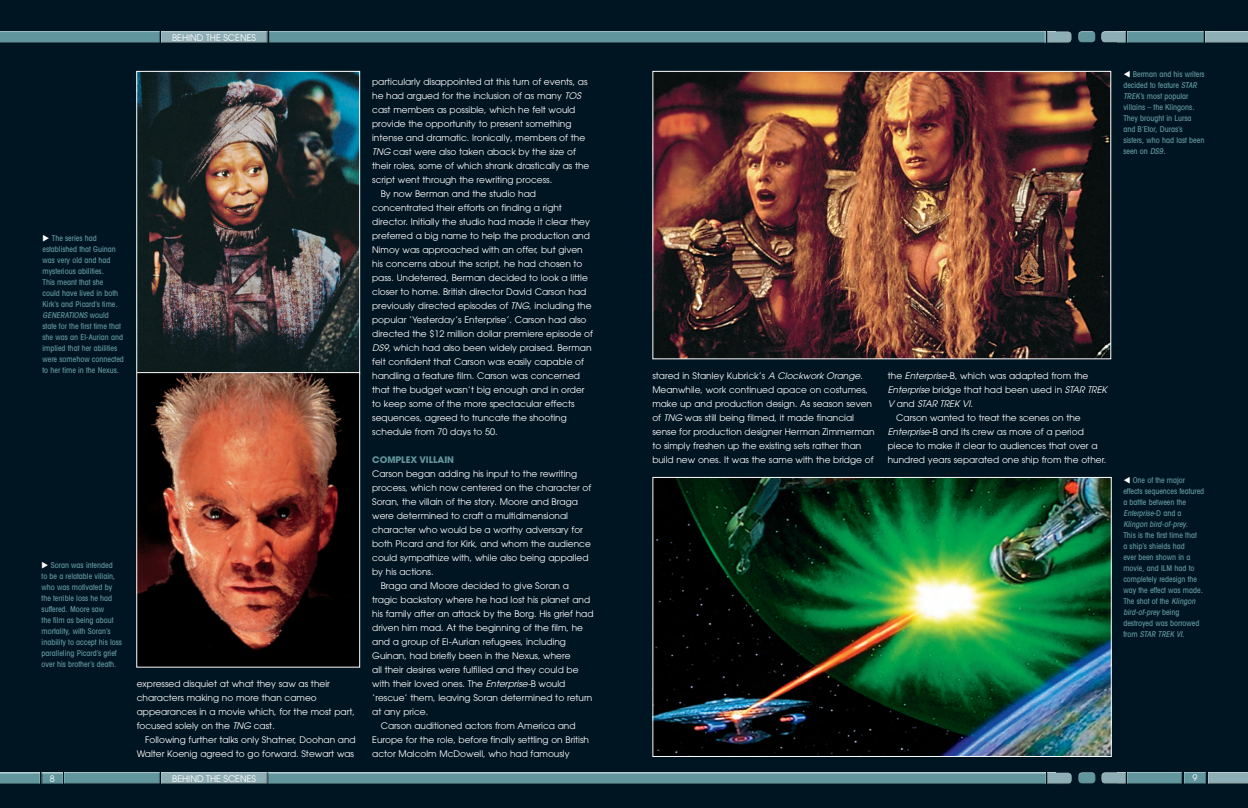
<style>
.page{position:relative;width:1248px;height:808px;background:#fff}
.page>*{position:absolute;margin:0;border:0;box-sizing:border-box;transform-origin:0 0}
.Main_Body_text_Drop{font:9px/14px "Avant Garde";color:#fff}
.t1{font:700 9px "Avant Garde";color:#61969e}
.t2{font:500 condensed 8px/11px "Avant Garde LT";color:#61969e}
.s1{color:#fff}
.s2{font-style:italic}
.s3{font-family:"Avant Garde LT";font-style:italic}
</style>
<div class="page">
<div style="left:0;top:0;width:1247px;height:808px;background:#001522"></div>
<div style="left:160px;top:31px;width:108px;height:12px;background:#8eaeb5"></div>
<div style="left:160px;top:772px;width:108px;height:12px;background:#8eaeb5"></div>
<div style="left:0;top:31px;width:160px;height:12px;background:#61969e"></div>
<div style="left:63px;top:772px;width:97px;height:12px;background:#61969e"></div>
<div style="left:40px;top:772px;width:23px;height:12px;background:#231f20;opacity:.75"></div>
<div style="left:0;top:772px;width:40px;height:12px;background:#231f20;opacity:.75"></div>
<div style="left:1099px;top:30px;width:27px;height:13px;background:#231f20;opacity:.75"></div>
<div style="left:1099px;top:772px;width:27px;height:12px;background:#231f20;opacity:.75"></div>
<div style="left:1045px;top:31px;width:27px;height:12px;background:#231f20;opacity:.75"></div>
<div style="left:1046px;top:772px;width:26px;height:12px;background:#8eaeb5"></div>
<div style="left:1126px;top:31px;width:78px;height:12px;background:#61969e"></div>
<div style="left:1126px;top:772px;width:56px;height:12px;background:#61969e"></div>
<div style="left:1183px;top:772px;width:23px;height:12px;background:#61969e"></div>
<div style="left:269px;top:31px;width:776px;height:12px;background:#61969e"></div>
<div style="left:268px;top:772px;width:777px;height:12px;background:#231f20;opacity:.75"></div>
<div style="left:1203px;top:31px;width:44px;height:12px;background:#8eaeb5"></div>
<div style="left:1207px;top:772px;width:40px;height:12px;background:#8eaeb5"></div>
<div style="left:1077px;top:30px;width:19px;height:11px;background:#fff;opacity:.75"></div>
<div style="left:1077px;top:32px;width:20px;height:11px;background:#231f20;opacity:.75"></div>
<div style="left:1077px;top:771px;width:19px;height:11px;background:#fff;opacity:.75"></div>
<div style="left:1077px;top:773px;width:20px;height:11px;background:#231f20;opacity:.75"></div>
<img style="left:138px;top:73px;width:220px;height:593px">
<div style="left:136px;top:71px;width:224px;height:302px;border:1px solid #fff"></div>
<img style="left:654px;top:73px;width:455px;height:284px">
<div style="left:652px;top:71px;width:459px;height:288px;border:1px solid #fff"></div>
<img style="left:654px;top:479px;width:455px;height:276px">
<div style="left:652px;top:477px;width:459px;height:280px;border:1px solid #fff"></div>
<div style="left:136px;top:372px;width:224px;height:296px;border:1px solid #fff"></div>
<p class="Main_Body_text_Drop" style="left:172px;top:30px;width:85px">BEHIND THE SCENES</p>
<p class="t2" style="left:43px;top:233px;width:83px"><span class="s1">◆</span> The series had established that Guinan was very old and had mysterious abilities.<br>This meant that she<br>could have lived in both<br>Kirk’s and Picard’s time.<br><span class="s2">GENERATIONS</span> w o u l d state for the first time that she was an El-Aurian and implied that her abilities were somehow connected to her time in the Nexus.</p>
<p class="t2" style="left:42px;top:559px;width:82px"><span class="s1">◆</span> Soran was intended<br>to be a relatable villain, who was motivated by the terrible loss he had suffered. Moore saw<br>the film as being about mortality, with Soran’s inability to accept his loss paralleling Picard’s grief over his brother’s death.</p>
<p class="Main_Body_text_Drop" style="left:137px;top:677px;width:220px">expressed disquiet at what they saw as their characters making no more than cameo appearances in a movie which, for the most part, focused solely on the <span class="s3">TNG</span> cast.</p>
<p class="Main_Body_text_Drop" style="left:137px;top:733px;width:220px;text-align:right">Following further talks only Shatner, Doohan and<br>Walter Koenig agreed to go forward. Stewart was</p>
<p class="Main_Body_text_Drop" style="left:50px;top:771px;width:6px">8</p>
<p class="Main_Body_text_Drop" style="left:172px;top:771px;width:85px">BEHIND THE SCENES</p>
<p class="Main_Body_text_Drop" style="left:372px;top:75px;width:219px">particularly disappointed at this turn of events, as he had argued for the inclusion of as many <span class="s3">TOS </span>cast members as possible, which he felt would provide the opportunity to present something intense and dramatic. Ironically, members of the <span class="s3">TNG</span> cast were also taken aback by the size of their roles, some of which shrank drastically as the script went through the rewriting process.</p>
<p class="Main_Body_text_Drop" style="left:372px;top:187px;width:222px;text-indent:9px">By now Berman and the studio had concentrated their efforts on finding a right director. Initially the studio had made it clear they preferred a big name to help the production and Nimoy was approached with an offer, but given his concerns about the script, he had chosen to pass. Undeterred, Berman decided to look a little closer to home. British director David Carson had previously directed episodes of <span class="s3">TNG,</span> including the popular ‘Yesterday’s Enterprise’. Carson had also directed the $12 million dollar premiere episode of <span class="s3">DS9,</span> which had also been widely praised. Berman felt confident that Carson was easily capable of handling a feature film. Carson was concerned that the budget wasn’t big enough and in order to keep some of the more spectacular effects sequences, agreed to truncate the shooting schedule from 70 days to 50.</p>
<p class="t1" style="left:372px;top:454px;width:83px">COMPLEX VILLAIN</p>
<p class="Main_Body_text_Drop" style="left:372px;top:467px;width:221px">Carson began adding his input to the rewriting process, which now centered on the character of Soran, the villain of the story. Moore and Braga were determined to craft a multidimensional character who would be a worthy adversary for both Picard and for Kirk, and whom the audience could sympathize with, while also being appalled by his actions.</p>
<p class="Main_Body_text_Drop" style="left:372px;top:579px;width:223px;text-indent:9px">Braga and Moore decided to give Soran a tragic backstory where he had lost his planet and his family after an attack by the Borg. His grief had driven him mad. At the beginning of the film, he and a group of El-Aurian refugees, including Guinan, had briefly been in the Nexus, where<br>all their desires were fulfilled and they could be with their loved ones. The <span class="s3">Enterprise-</span>B would ‘rescue’ them, leaving Soran determined to return at any price.</p>
<p class="Main_Body_text_Drop" style="left:372px;top:719px;width:218px;text-indent:9px">Carson auditioned actors from America and<br>Europe for the role, before finally settling on British actor Malcolm McDowell, who had famously</p>
<p class="t2" style="left:1123px;top:69px;width:83px"><span class="s1">▼</span> Berman and his writers decided to feature <span class="s2">STAR<br>TREK’</span>s most popular villains – the Klingons.<br>They brought in Lursa and B’Etor, Duras’s sisters, who had last been seen on <span class="s2">DS9.</span></p>
<p class="Main_Body_text_Drop" style="left:652px;top:369px;width:224px">stared in Stanley Kubrick’s <span class="s3">A Clockwork Orange</span>.<br>Meanwhile, work continued apace on costumes, make up and production design. As season seven of <span class="s3">TNG</span> was still being filmed, it made financial sense for production designer Herman Zimmerman to simply freshen up the existing sets rather than build new ones. It was the same with the bridge of</p>
<p class="Main_Body_text_Drop" style="left:887px;top:369px;width:220px">the <span class="s3">Enterprise-</span>B, which was adapted from the<br><span class="s3">Enterprise</span> bridge that had been used in <span class="s3">STAR TREK<br>V</span> and <span class="s3">STAR TREK VI.</span></p>
<p class="Main_Body_text_Drop" style="left:887px;top:411px;width:220px;text-indent:9px">Carson wanted to treat the scenes on the <span class="s3">Enterprise</span>-B and its crew as more of a period piece to make it clear to audiences that over a hundred years separated one ship from the other.</p>
<p class="t2" style="left:1123px;top:475px;width:82px"><span class="s1">▼</span> One of the major effects sequences featured a battle between the<br><span class="s2">Enterprise-</span>D a n d a<br><span class="s2">Klingon bird-of-prey.<br></span>This is the first time that<br>a ship’s shields had<br>ever been shown in a movie, and ILM had to completely redesign the way the effect was made.<br>The shot of the <span class="s2">Klingon bird-of-prey</span> b e i n g destroyed was borrowed<br>f r o m <span class="s2">STAR TREK VI.</span></p>
<p class="Main_Body_text_Drop" style="left:1192px;top:771px;width:6px">9</p>
</div>
